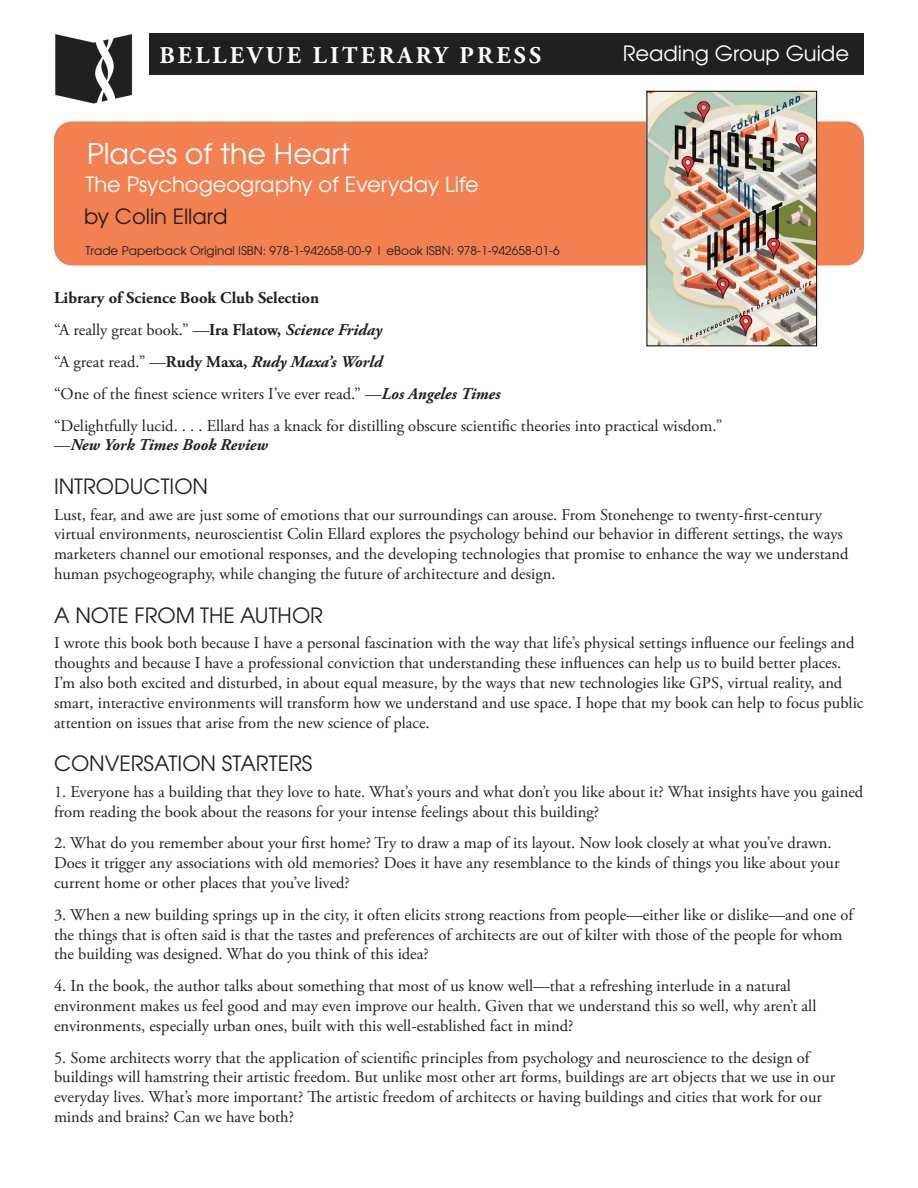
<style>
.page{position:relative;width:918px;height:1188px;background:#fff}
.page>*{position:absolute;margin:0;border:0;box-sizing:border-box;transform-origin:0 0}
.t1{font:28.5px "Avant Garde";color:#fff}
.t2{font:700 24px "Adobe Garamond Pro";letter-spacing:.135em;color:#fff}
.t3{font:21px/31.5px "Avant Garde";color:#fff}
.t4{font:21px "Avant Garde";color:#231f20}
.t5{font:16.5px/19.8px "Adobe Garamond Pro";color:#231f20}
.t6{font:italic 700 16.5px "Adobe Garamond Pro";color:#231f20}
.t7{font:700 16.5px "Adobe Garamond Pro";color:#231f20}
.t8{font:12px "Avant Garde";color:#231f20}
.s1{color:#231f20}
.s2{font-weight:700}
.s3{font-weight:700;font-style:italic}
.s4{font-weight:400;font-style:normal}
.s5{font-style:normal}
</style>
<div class="page">
<div style="left:54px;top:122px;width:810px;height:144px;background:#f38051;border-radius:18px"></div>
<img style="left:649px;top:93px;width:166px;height:251px">
<div style="left:647px;top:91px;width:170px;height:255px;border:1px solid #000"></div>
<img style="left:55px;top:33px;width:95px;height:71px">
<div style="left:150px;top:33px;width:714px;height:42px;background:#231f20"></div>
<p class="t2" style="left:159px;top:41px;width:383px">BELLEVUE LITERARY PRESS</p>
<p class="t3" style="left:623px;top:37px;width:228px">Reading Group Guide</p>
<p class="t1" style="left:87px;top:135px;width:265px">Places of the Heart</p>
<p class="t3" style="left:84px;top:168px;width:396px">The Psychogeography of Everyday Life <span class="s1">by Colin Ellard</span></p>
<p class="t8" style="left:86px;top:243px;width:476px">Trade Paperback Original ISBN: 978-1-942658-00-9 | eBook ISBN: 978-1-942658-01-6</p>
<p class="t7" style="left:54px;top:289px;width:267px">Library of Science Book Club Selection</p>
<p class="t5" style="left:54px;top:321px;width:330px">“A really great book.” —<span class="s2">Ira Flatow,</span> <span class="s3">Science Friday</span></p>
<p class="t6" style="left:54px;top:352px;width:330px"><span class="s4">“A great read.” —</span><span class="s5">Rudy Maxa,</span> Rudy Maxa’s World</p>
<p class="t5" style="left:54px;top:384px;width:448px">“One of the finest science writers I’ve ever read.” —<span class="s3">Los Angeles Times</span></p>
<p class="t5" style="left:54px;top:416px;width:670px">“Delightfully lucid. . . . Ellard has a knack for distilling obscure scientific theories into practical wisdom.” —<span class="s3">New York Times Book Review  </span></p>
<p class="t4" style="left:54px;top:473px;width:156px">INTRODUCTION</p>
<p class="t5" style="left:54px;top:505px;width:796px">Lust, fear, and awe are just some of emotions that our surroundings can arouse. From Stonehenge to twenty-first-century virtual environments, neuroscientist Colin Ellard explores the psychology behind our behavior in different settings, the ways marketers channel our emotional responses, and the developing technologies that promise to enhance the way we understand human psychogeography, while changing the future of architecture and design.</p>
<p class="t4" style="left:54px;top:602px;width:271px">A NOTE FROM THE AUTHOR</p>
<p class="t5" style="left:54px;top:634px;width:811px">I wrote this book both because I have a personal fascination with the way that life’s physical settings influence our feelings and thoughts and because I have a professional conviction that understanding these influences can help us to build better places.<br>I’m also both excited and disturbed, in about equal measure, by the ways that new technologies like GPS, virtual reality, and smart, interactive environments will transform how we understand and use space. I hope that my book can help to focus public attention on issues that arise from the new science of place.</p>
<p class="t4" style="left:54px;top:750px;width:260px">CONVERSATION STARTERS</p>
<p class="t5" style="left:54px;top:782px;width:811px">1. Everyone has a building that they love to hate. What’s yours and what don’t you like about it? What insights have you gained from reading the book about the reasons for your intense feelings about this building?</p>
<p class="t5" style="left:54px;top:834px;width:787px">2. What do you remember about your first home? Try to draw a map of its layout. Now look closely at what you’ve drawn.<br>Does it trigger any associations with old memories? Does it have any resemblance to the kinds of things you like about your current home or other places that you’ve lived?</p>
<p class="t5" style="left:54px;top:905px;width:801px">3. When a new building springs up in the city, it often elicits strong reactions from people—either like or dislike—and one of the things that is often said is that the tastes and preferences of architects are out of kilter with those of the people for whom the building was designed. What do you think of this idea?</p>
<p class="t5" style="left:54px;top:977px;width:764px">4. In the book, the author talks about something that most of us know well—that a refreshing interlude in a natural environment makes us feel good and may even improve our health. Given that we understand this so well, why aren’t all environments, especially urban ones, built with this well-established fact in mind?</p>
<p class="t5" style="left:54px;top:1048px;width:783px">5. Some architects worry that the application of scientific principles from psychology and neuroscience to the design of buildings will hamstring their artistic freedom. But unlike most other art forms, buildings are art objects that we use in our everyday lives. What’s more important? The artistic freedom of architects or having buildings and cities that work for our minds and brains? Can we have both?</p>
</div>
